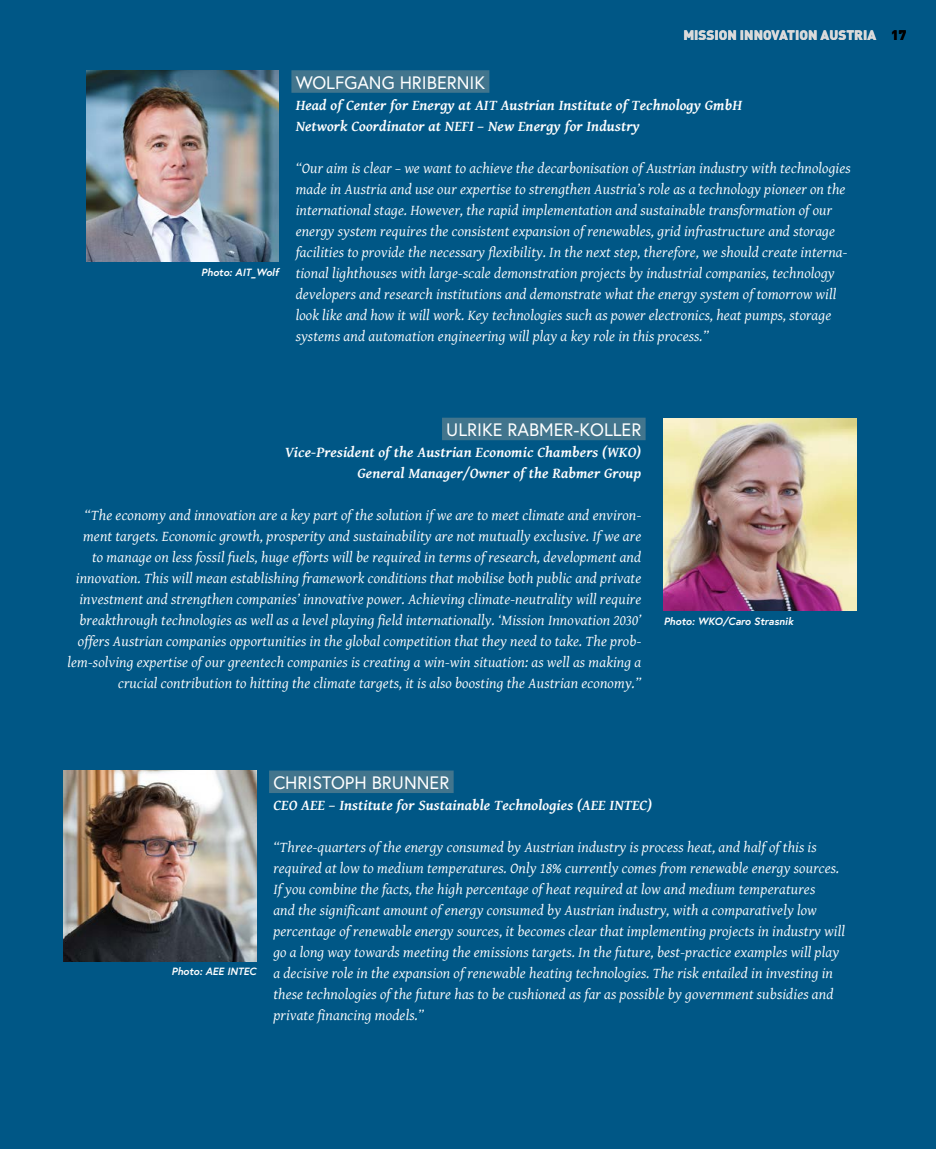
<style>
.page{position:relative;width:936px;height:1149px;background:#fff}
.page>*{position:absolute;margin:0;border:0;box-sizing:border-box;transform-origin:0 0}
.Fliess_Head_Balken_g{font:18px "Europa Austria";color:#fff}
.Statement_Text{font:italic 15px/21px "Gentium Basic";letter-spacing:.01em;color:#fff}
.Statement_Text-2{font:italic 700 15px "Gentium Basic";letter-spacing:.01em;color:#fff}
.t1{font:900 13.5px "DIN Pro";color:#dadada}
.Bildunterschrift_Lin{font:italic 700 10.5px "Europa Austria";color:#fff}
.s1{color:#000}
</style>
<div class="page">
<div style="left:0;top:0;width:935px;height:1148px;background:#005786"></div>
<div style="left:291px;top:70px;width:198px;height:23px;background:#42758d"></div>
<div style="left:269px;top:770px;width:184px;height:22px;background:#42758d"></div>
<div style="left:442px;top:417px;width:203px;height:23px;background:#42758d"></div>
<img style="left:86px;top:70px;width:193px;height:191px">
<img style="left:64px;top:770px;width:192px;height:191px">
<img style="left:663px;top:418px;width:193px;height:192px">
<p class="Bildunterschrift_Lin" style="left:201px;top:265px;width:79px">Photo: AIT_Wolf</p>
<p class="t1" style="left:683px;top:26px;width:224px">MISSION INNOVATION AUSTRIA <span class="s1">17</span></p>
<p class="Fliess_Head_Balken_g" style="left:296px;top:71px;width:191px">WOLFGANG HRIBERNIK</p>
<p class="Statement_Text-2" style="left:296px;top:93px;width:448px">Head of Center for Energy at AIT Austrian Institute of Technology GmbH</p>
<p class="Statement_Text-2" style="left:296px;top:114px;width:345px">Network Coordinator at NEFI – New Energy for Industry</p>
<p class="Statement_Text" style="left:296px;top:157px;width:556px">“Our aim is clear – we want to achieve the decarbonisation of Austrian industry with technologies made in Austria and use our expertise to strengthen Austria’s role as a technology pioneer on the international stage. However, the rapid implementation and sustainable transformation of our energy system requires the consistent expansion of renewables, grid infrastructure and storage facilities to provide the necessary flexibility. In the next step, therefore, we should create interna&shy;tional lighthouses with large-scale demonstration projects by industrial companies, technology developers and research institutions and demonstrate what the energy system of tomorrow will look like and how it will work. Key technologies such as power electronics, heat pumps, storage systems and automation engineering will play a key role in this process.”</p>
<p class="Fliess_Head_Balken_g" style="left:446px;top:418px;width:196px">ULRIKE RABMER-KOLLER</p>
<p class="Statement_Text-2" style="left:284px;top:441px;width:358px">Vice-President of the Austrian Economic Chambers (WKO)</p>
<p class="Statement_Text-2" style="left:357px;top:462px;width:285px">General Manager/Owner of the Rabmer Group</p>
<p class="Statement_Text" style="left:67px;top:504px;width:575px;text-align:right">“The economy and innovation are a key part of the solution if we are to meet climate and environ&shy;ment targets. Economic growth, prosperity and sustainability are not mutually exclusive. If we are<br>to manage on less fossil fuels, huge efforts will be required in terms of research, development and innovation. This will mean establishing framework conditions that mobilise both public and private investment and strengthen companies’ innovative power. Achieving climate-neutrality will require breakthrough technologies as well as a level playing field internationally. ‘Mission Innovation 2030’ offers Austrian companies opportunities in the global competition that they need to take. The prob&shy;lem-solving expertise of our greentech companies is creating a win-win situation: as well as making a crucial contribution to hitting the climate targets, it is also boosting the Austrian economy.”</p>
<p class="Bildunterschrift_Lin" style="left:663px;top:613px;width:131px">Photo: WKO/Caro Strasnik</p>
<p class="Bildunterschrift_Lin" style="left:171px;top:964px;width:86px">Photo: AEE INTEC</p>
<p class="Fliess_Head_Balken_g" style="left:273px;top:770px;width:177px">CHRISTOPH BRUNNER</p>
<p class="Statement_Text-2" style="left:273px;top:793px;width:380px">CEO AEE – Institute for Sustainable Technologies (AEE INTEC)</p>
<p class="Statement_Text" style="left:273px;top:835px;width:573px">“Three-quarters of the energy consumed by Austrian industry is process heat, and half of this is required at low to medium temperatures. Only 18% currently comes from renewable energy sources.<br>If you combine the facts, the high percentage of heat required at low and medium temperatures<br>and the significant amount of energy consumed by Austrian industry, with a comparatively low percentage of renewable energy sources, it becomes clear that implementing projects in industry will go a long way towards meeting the emissions targets. In the future, best-practice examples will play a decisive role in the expansion of renewable heating technologies. The risk entailed in investing in these technologies of the future has to be cushioned as far as possible by government subsidies and private financing models.”</p>
</div>
